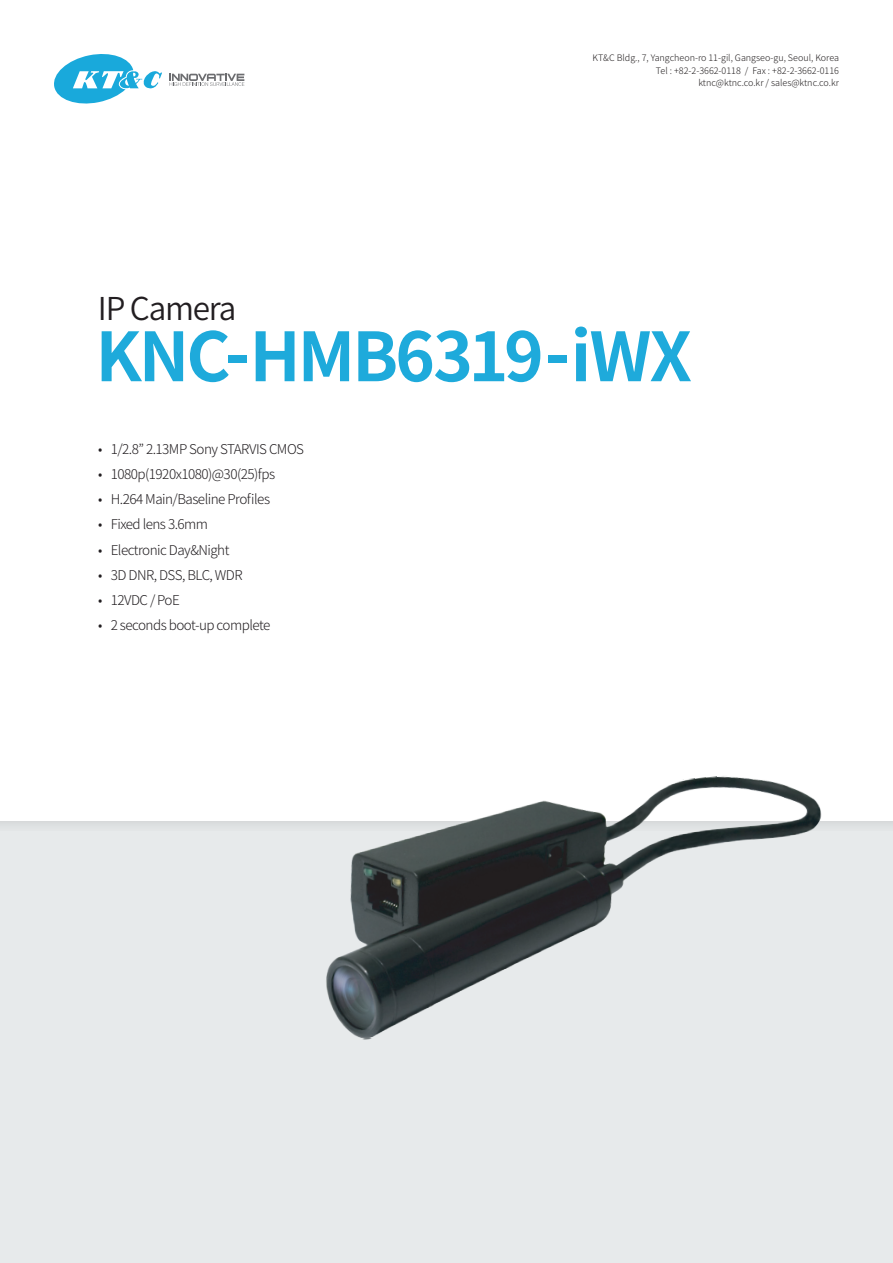
<style>
.page{position:relative;width:893px;height:1263px;background:#fff}
.page>*{position:absolute;margin:0;border:0;box-sizing:border-box;transform-origin:0 0}
.t1{font:700 67.5px "Noto Sans CJ Kkr";letter-spacing:-.045em;color:#1eaadb}
.t2{font:600 31.5px "Noto Sans CJ Kkr";letter-spacing:-.04em;color:#221e21}
.t3{font:300 13.5px/25.2px "Noto Sans CJ Kkr";letter-spacing:-.04em;color:#221e21}
.t4{font:300 9px/12.6px "Noto Sans CJ Kkr";color:#231f20;text-align:right}
</style>
<div class="page">
<div style="left:0;top:820px;width:893px;height:443px;background:#e7eaeb"></div>
<svg style="left:54px;top:54px;width:108px;height:50px"></svg>
<svg style="left:170px;top:74px;width:74px;height:12px"></svg>
<img style="left:306px;top:776px;width:538px;height:264px">
<h2 class="t2" style="left:98px;top:291px;width:140px">IP Camera</h2>
<p class="t4" style="left:592px;top:52px;width:248px">KT&amp;C Bldg., 7, Yangcheon-ro 11-gil, Gangseo-gu, Seoul, Korea<br>Tel : +82-2-3662-0118 / Fax : +82-2-3662-0116 ktnc@ktnc.co.kr / sales@ktnc.co.kr</p>
<h1 class="t1" style="left:95px;top:318px;width:598px">KNC-HMB6319-iWX</h1>
<p class="t3" style="left:98px;top:436px;width:208px">• 1/2.8” 2.13MP Sony STARVIS CMOS</p>
<p class="t3" style="left:98px;top:462px;width:179px">• 1080p(1920x1080)@30(25)fps •</p>
<p class="t3" style="left:98px;top:512px;width:112px">• Fixed lens 3.6mm</p>
<p class="t3" style="left:111px;top:487px;width:161px">H.264 Main/Baseline Profiles</p>
<p class="t3" style="left:98px;top:537px;width:133px">• Electronic Day&amp;Night</p>
<p class="t3" style="left:98px;top:562px;width:146px">• 3D DNR, DSS, BLC, WDR</p>
<p class="t3" style="left:98px;top:588px;width:83px">• 12VDC / PoE</p>
<p class="t3" style="left:98px;top:613px;width:174px">• 2 seconds boot-up complete</p>
</div>
